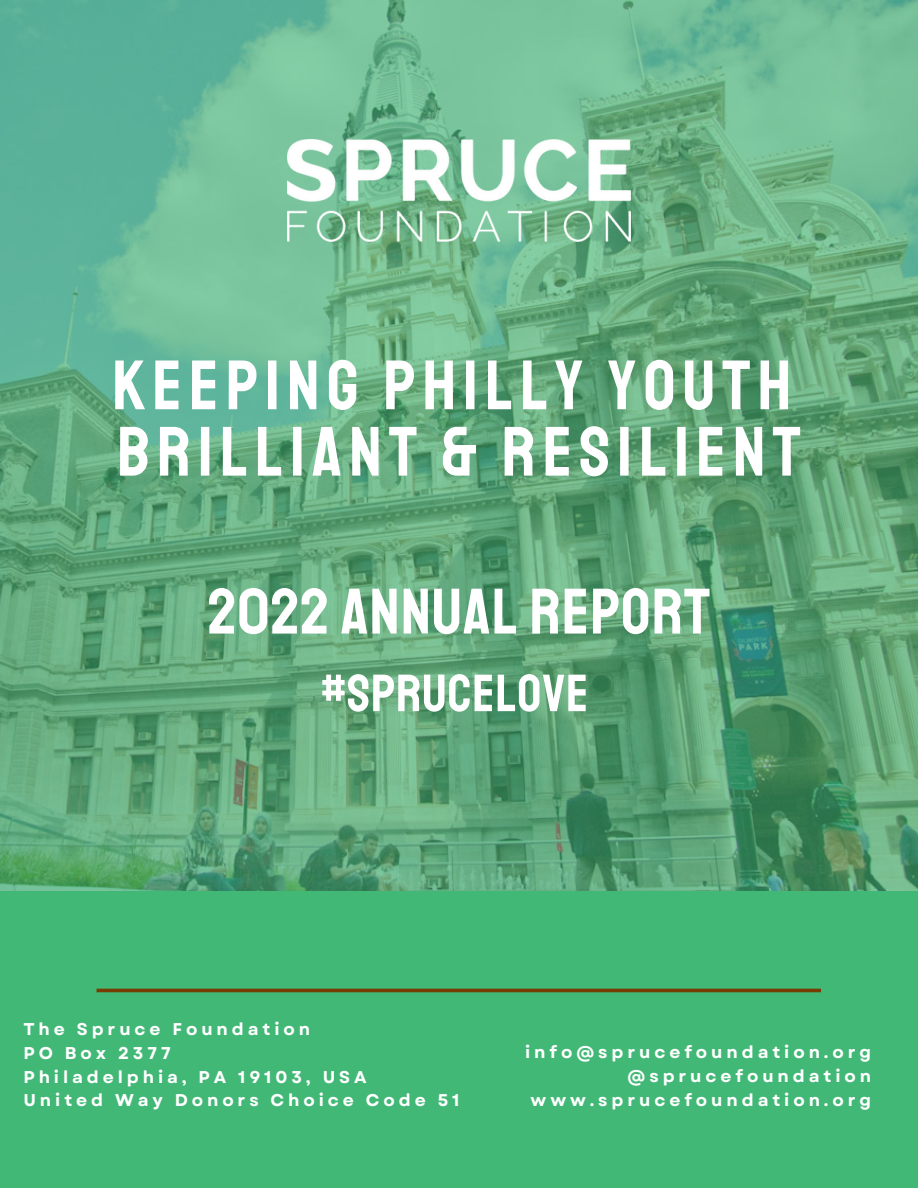
<style>
.page{position:relative;width:918px;height:1188px;background:#42b876}
.page>*{position:absolute;margin:0;border:0;box-sizing:border-box;transform-origin:0 0}
.t1{font:70.05px/66.3px "Staatliches";letter-spacing:.105em;color:#fff}
.t2{font:64.5px "Staatliches";letter-spacing:.02em;color:#fff}
.t3{font:52.5px "Staatliches";letter-spacing:.02em;color:#fff}
.t4{font:700 17.1px/23.7px "Garet";letter-spacing:.23em;color:#fff}
</style>
<div class="page">
<hr style="left:97px;top:989px;width:724px;height:3px;background:#763c00">
<img style="left:0;top:0;width:918px;height:890px">
<img style="left:287px;top:139px;width:343px;height:103px">
<h1 class="t1" style="left:112px;top:353px;width:690px">KEEPING PHILLY YOUTH<br>BRILLIANT &amp; RESILIENT</h1>
<h2 class="t2" style="left:208px;top:572px;width:504px">2022 ANNUAL REPORT</h2>
<h3 class="t3" style="left:321px;top:661px;width:269px">#SPRUCELOVE</h3>
<p class="t4" style="left:23px;top:1018px;width:438px">The Spruce Foundation<br>PO Box 2377<br>Philadelphia, PA 19103, USA<br>United Way Donors Choice Code 51</p>
<p class="t4" style="left:525px;top:1041px;width:348px;text-align:right">info@sprucefoundation.org @sprucefoundation www.sprucefoundation.org</p>
</div>
